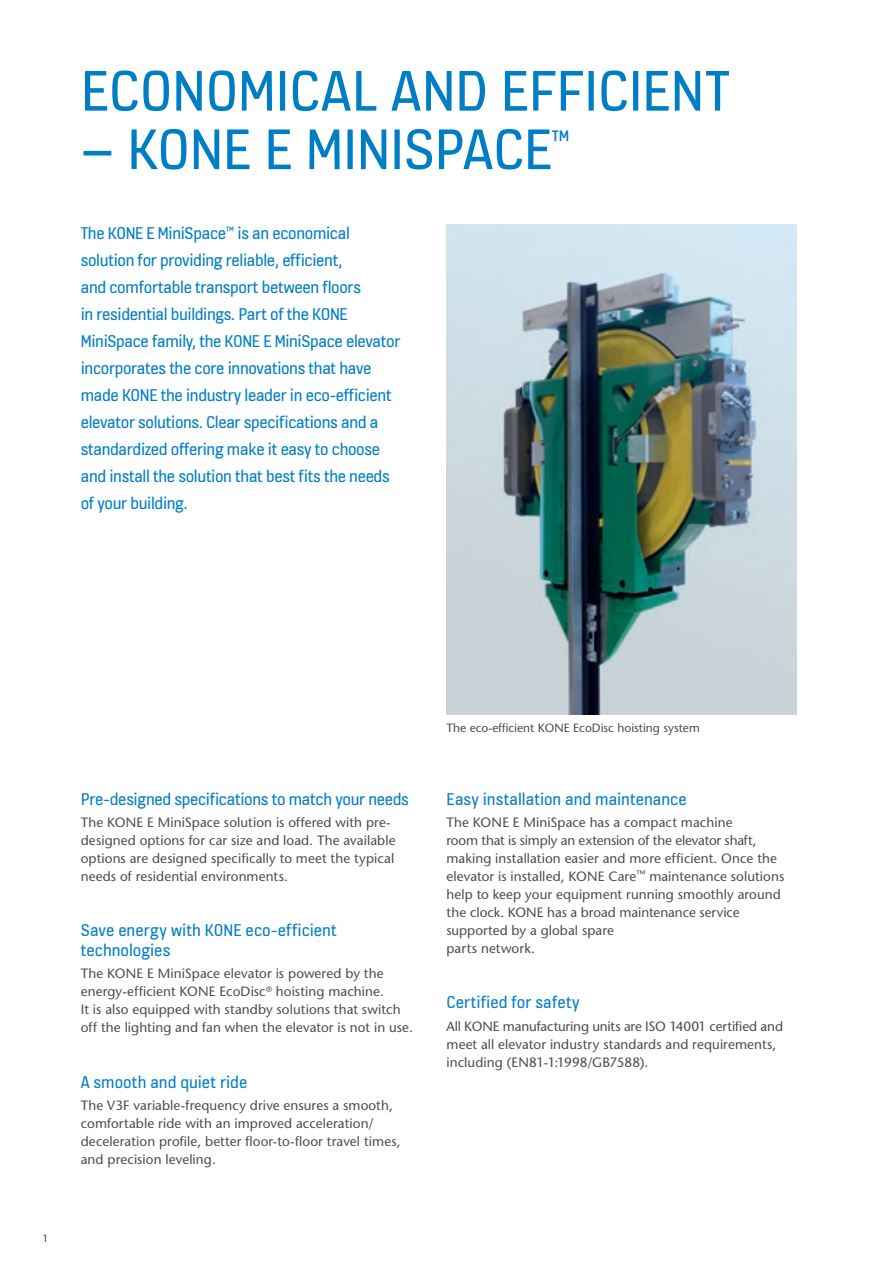
<style>
.page{position:relative;width:893px;height:1263px;background:#fff}
.page>*{position:absolute;margin:0;border:0;box-sizing:border-box;transform-origin:0 0}
.t1{font:61.5px "KONE Information v 13";letter-spacing:-.005em;color:#007ec5}
.t2{font:25.2px "KONE Information v 13";color:#007ec5}
.t3{font:18px/27px "KONE Information v 13";letter-spacing:-.02em;color:#007ec5}
.t4{font:18px/19.5px "KONE Information v 13";color:#007ec5}
.t5{font:18px "KONE Information v 13";letter-spacing:.005em;color:#007ec5}
.t6{font:13.5px/18px "Stone Sans";letter-spacing:.005em;color:#4b4c4d}
.t7{font:500 12px "Stone Sans Std";color:#4b4c4d}
.t8{font:10.5px "Stone Sans";color:#4b4c4d}
</style>
<div class="page">
<img style="left:446px;top:224px;width:350px;height:490px">
<h1 class="t1" style="left:81px;top:50px;width:651px">ECONOMICAL AND EFFICIENT</h1>
<h1 class="t1" style="left:81px;top:108px;width:473px">– KONE E MINISPACE</h1>
<h2 class="t2" style="left:551px;top:122px;width:20px">™</h2>
<p class="t3" style="left:81px;top:219px;width:321px">The KONE E MiniSpace<sup>™</sup> is an economical solution for providing reliable, efficient,<br>and comfortable transport between floors<br>in residential buildings. Part of the KONE MiniSpace family, the KONE E MiniSpace elevator incorporates the core innovations that have made KONE the industry leader in eco-efficient elevator solutions. Clear specifications and a standardized offering make it easy to choose and install the solution that best fits the needs of your building.</p>
<p class="t8" style="left:43px;top:1231px;width:8px">1</p>
<h3 class="t3" style="left:81px;top:784px;width:330px">Pre-designed specifications to match your needs</h3>
<p class="t6" style="left:81px;top:813px;width:316px">The KONE E MiniSpace solution is offered with pre&shy;designed options for car size and load. The available options are designed specifically to meet the typical needs of residential environments.</p>
<h3 class="t4" style="left:81px;top:920px;width:258px">Save energy with KONE eco-efficient technologies</h3>
<p class="t6" style="left:81px;top:964px;width:334px">The KONE E MiniSpace elevator is powered by the energy-efficient KONE EcoDisc<sup>®</sup> hoisting machine.<br>It is also equipped with standby solutions that switch off the lighting and fan when the elevator is not in use.</p>
<h3 class="t4" style="left:81px;top:1071px;width:168px">A smooth and quiet ride</h3>
<p class="t6" style="left:81px;top:1096px;width:321px">The V3F variable-frequency drive ensures a smooth, comfortable ride with an improved acceleration/ deceleration profile, better floor-to-floor travel times, and precision leveling.</p>
<p class="t7" style="left:446px;top:721px;width:255px">The eco-efficient KONE EcoDisc hoisting system</p>
<h3 class="t4" style="left:446px;top:788px;width:242px">Easy installation and maintenance</h3>
<p class="t6" style="left:446px;top:813px;width:339px">The KONE E MiniSpace has a compact machine<br>room that is simply an extension of the elevator shaft, making installation easier and more efficient. Once the elevator is installed, KONE Care<sup>™</sup> maintenance solutions help to keep your equipment running smoothly around the clock. KONE has a broad maintenance service supported by a global spare<br>parts network.</p>
<h3 class="t5" style="left:446px;top:991px;width:135px">Certified for safety</h3>
<p class="t6" style="left:446px;top:1017px;width:338px">All KONE manufacturing units are ISO 14001 certified and meet all elevator industry standards and requirements, including (EN81-1:1998/GB7588).</p>
</div>
